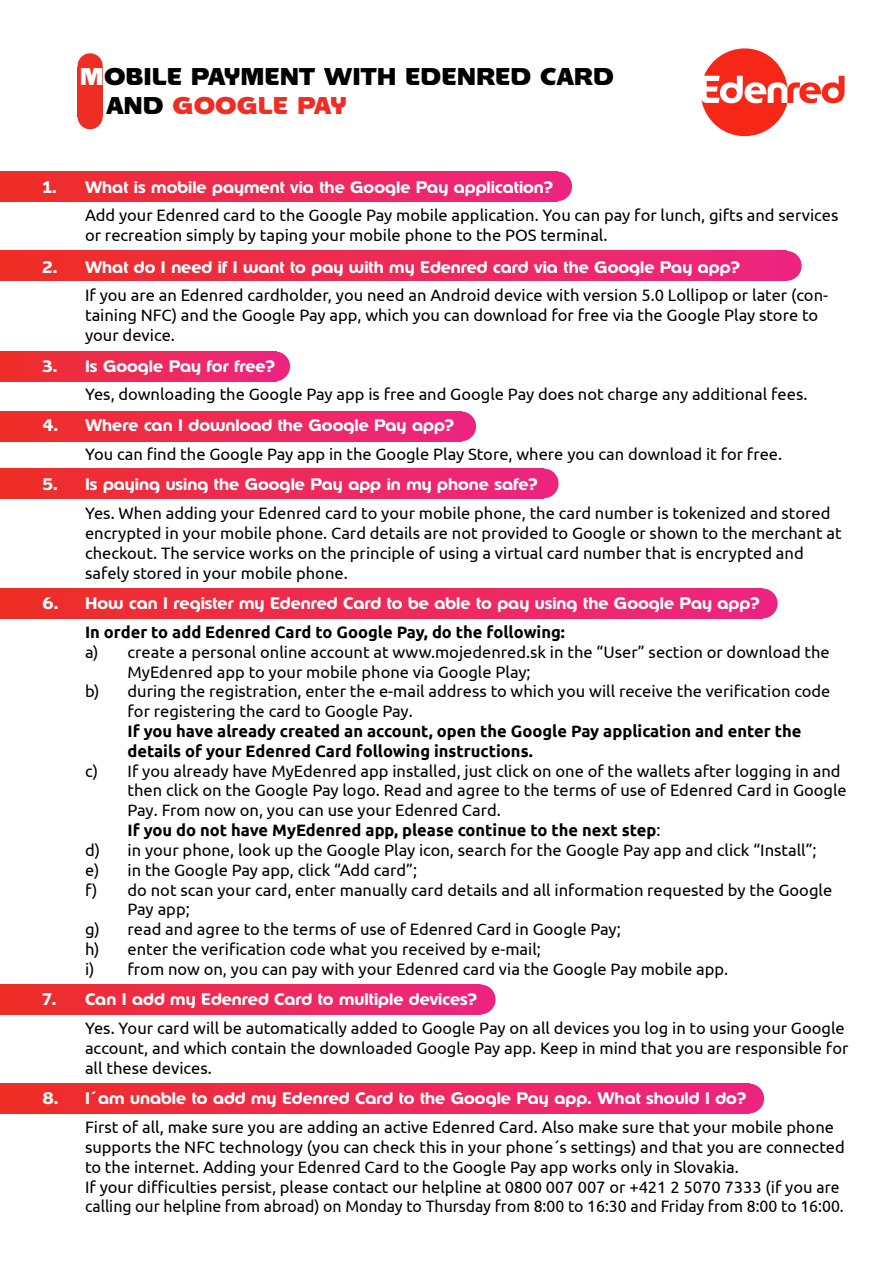
<style>
.page{position:relative;width:893px;height:1263px;background:#fff}
.page>*{position:absolute;margin:0;border:0;box-sizing:border-box;transform-origin:0 0}
.t1{font:900 24px/28.8px "Edenred";color:#000;scale:1.05 1}
.t2{font:16.5px/19.8px "Ubuntu";color:#000}
.t3{font:700 16.5px "Edenred";color:#fff}
.t4{font:700 16.5px/19.8px "Ubuntu";color:#000}
.s1{color:#fff}
.s2{color:#ee2e24}
.s3{font-weight:400}
</style>
<div class="page">
<div style="left:0;top:588px;width:763px;height:30px;background:linear-gradient(to right,#ee2f26,#ee2582)"></div>
<div style="left:748px;top:588px;width:30px;height:30px;background:#ed247f;border-radius:50%"></div>
<div style="left:0;top:1083px;width:749px;height:30px;background:linear-gradient(to right,#ee2f26,#ee2582)"></div>
<div style="left:734px;top:1083px;width:30px;height:30px;background:#ed247f;border-radius:50%"></div>
<div style="left:0;top:984px;width:481px;height:30px;background:linear-gradient(to right,#ee2f26,#ee2582)"></div>
<div style="left:466px;top:984px;width:30px;height:30px;background:#ed247f;border-radius:50%"></div>
<div style="left:0;top:468px;width:544px;height:30px;background:linear-gradient(to right,#ee2f26,#ee2582)"></div>
<div style="left:529px;top:468px;width:30px;height:30px;background:#ed247f;border-radius:50%"></div>
<div style="left:446px;top:411px;width:30px;height:30px;background:#ed247f;border-radius:50%"></div>
<div style="left:0;top:411px;width:461px;height:30px;background:linear-gradient(to right,#ee2f26,#ed2582)"></div>
<div style="left:0;top:351px;width:276px;height:30px;background:linear-gradient(to right,#ee2e27,#ee2682)"></div>
<div style="left:260px;top:351px;width:30px;height:30px;background:#ed247f;border-radius:50%"></div>
<div style="left:0;top:251px;width:787px;height:30px;background:linear-gradient(to right,#ee2f26,#ee2582)"></div>
<div style="left:772px;top:251px;width:30px;height:30px;background:#ed247f;border-radius:50%"></div>
<svg style="left:701px;top:48px;width:143px;height:88px"></svg>
<div style="left:0;top:171px;width:557px;height:30px;background:linear-gradient(to right,#ee2f26,#ee2582)"></div>
<div style="left:78px;top:53px;width:25px;height:25px;background:#ee2e24;border-radius:50%"></div>
<div style="left:542px;top:171px;width:30px;height:30px;background:#ed247f;border-radius:50%"></div>
<div style="left:78px;top:67px;width:25px;height:50px;background:#ee2e24"></div>
<div style="left:78px;top:104px;width:25px;height:25px;background:#ee2e24;border-radius:50%"></div>
<h1 class="t1" style="left:106px;top:62px;width:485px;text-indent:-26px"><span class="s1">M</span>OBILE PAYMENT WITH EDENRED CARD<br>AND <span class="s2">GOOGLE PAY</span></h1>
<p class="t3" style="left:43px;top:176px;width:512px">1. What is mobile payment via the Google Pay application?</p>
<p class="t2" style="left:85px;top:204px;width:755px">Add your Edenred card to the Google Pay mobile application. You can pay for lunch, gifts and services or recreation simply by taping your mobile phone to the POS terminal.</p>
<p class="t3" style="left:43px;top:256px;width:699px">2. What do I need if I want to pay with my Edenred card via the Google Pay app?</p>
<p class="t2" style="left:85px;top:285px;width:744px">If you are an Edenred cardholder, you need an Android device with version 5.0 Lollipop or later (con&shy;taining NFC) and the Google Pay app, which you can download for free via the Google Play store to your device.</p>
<p class="t3" style="left:43px;top:355px;width:234px">3. Is Google Pay for free?</p>
<p class="t2" style="left:85px;top:384px;width:724px">Yes, downloading the Google Pay app is free and Google Pay does not charge any additional fees.</p>
<p class="t3" style="left:43px;top:414px;width:413px">4. Where can I download the Google Pay app?</p>
<p class="t2" style="left:85px;top:444px;width:699px">You can find the Google Pay app in the Google Play Store, where you can download it for free.</p>
<p class="t3" style="left:43px;top:473px;width:497px">5. Is paying using the Google Pay app in my phone safe?</p>
<p class="t2" style="left:85px;top:503px;width:758px">Yes. When adding your Edenred card to your mobile phone, the card number is tokenized and stored encrypted in your mobile phone. Card details are not provided to Google or shown to the merchant at checkout. The service works on the principle of using a virtual card number that is encrypted and safely stored in your mobile phone.</p>
<p class="t3" style="left:43px;top:592px;width:718px">6. How can I register my Edenred Card to be able to pay using the Google Pay app?</p>
<p class="t4" style="left:85px;top:622px;width:481px">In order to add Edenred Card to Google Pay, do the following:</p>
<p class="t2" style="left:85px;top:642px;width:746px">a) create a personal online account at www.mojedenred.sk in the “User” section or download the</p>
<p class="t2" style="left:128px;top:661px;width:405px">MyEdenred app to your mobile phone via Google Play;</p>
<p class="t2" style="left:85px;top:681px;width:747px">b) during the registration, enter the e-mail address to which you will receive the verification code</p>
<p class="t2" style="left:128px;top:701px;width:287px">for registering the card to Google Pay.</p>
<p class="t4" style="left:128px;top:721px;width:675px">If you have already created an account, open the Google Pay application and enter the details of your Edenred Card following instructions.</p>
<p class="t2" style="left:85px;top:760px;width:757px">c) If you already have MyEdenred app installed, just click on one of the wallets after logging in and</p>
<p class="t2" style="left:128px;top:780px;width:721px">then click on the Google Pay logo. Read and agree to the terms of use of Edenred Card in Google</p>
<p class="t2" style="left:128px;top:800px;width:375px">Pay. From now on, you can use your Edenred Card.</p>
<p class="t4" style="left:128px;top:820px;width:534px">If you do not have MyEdenred app, please continue to the next step<span class="s3">:</span></p>
<p class="t2" style="left:85px;top:840px;width:733px">d) in your phone, look up the Google Play icon, search for the Google Pay app and click “Install”;</p>
<p class="t2" style="left:85px;top:859px;width:334px">e) in the Google Pay app, click “Add card”;</p>
<p class="t2" style="left:85px;top:879px;width:749px">f) do not scan your card, enter manually card details and all information requested by the Google</p>
<p class="t2" style="left:128px;top:899px;width:64px">Pay app;</p>
<p class="t2" style="left:85px;top:919px;width:537px">g) read and agree to the terms of use of Edenred Card in Google Pay;</p>
<p class="t2" style="left:85px;top:939px;width:457px">h) enter the verification code what you received by e-mail;</p>
<p class="t2" style="left:85px;top:958px;width:645px">i) from now on, you can pay with your Edenred card via the Google Pay mobile app.</p>
<p class="t3" style="left:43px;top:988px;width:436px">7. Can I add my Edenred Card to multiple devices?</p>
<p class="t2" style="left:85px;top:1018px;width:765px">Yes. Your card will be automatically added to Google Pay on all devices you log in to using your Google account, and which contain the downloaded Google Pay app. Keep in mind that you are responsible for all these devices.</p>
<p class="t3" style="left:43px;top:1087px;width:705px">8. I´am unable to add my Edenred Card to the Google Pay app. What should I do?</p>
<p class="t2" style="left:85px;top:1117px;width:761px">First of all, make sure you are adding an active Edenred Card. Also make sure that your mobile phone supports the NFC technology (you can check this in your phone´s settings) and that you are connected to the internet. Adding your Edenred Card to the Google Pay app works only in Slovakia.<br>If your difficulties persist, please contact our helpline at 0800 007 007 or +421 2 5070 7333 (if you are calling our helpline from abroad) on Monday to Thursday from 8:00 to 16:30 and Friday from 8:00 to 16:00.</p>
</div>
